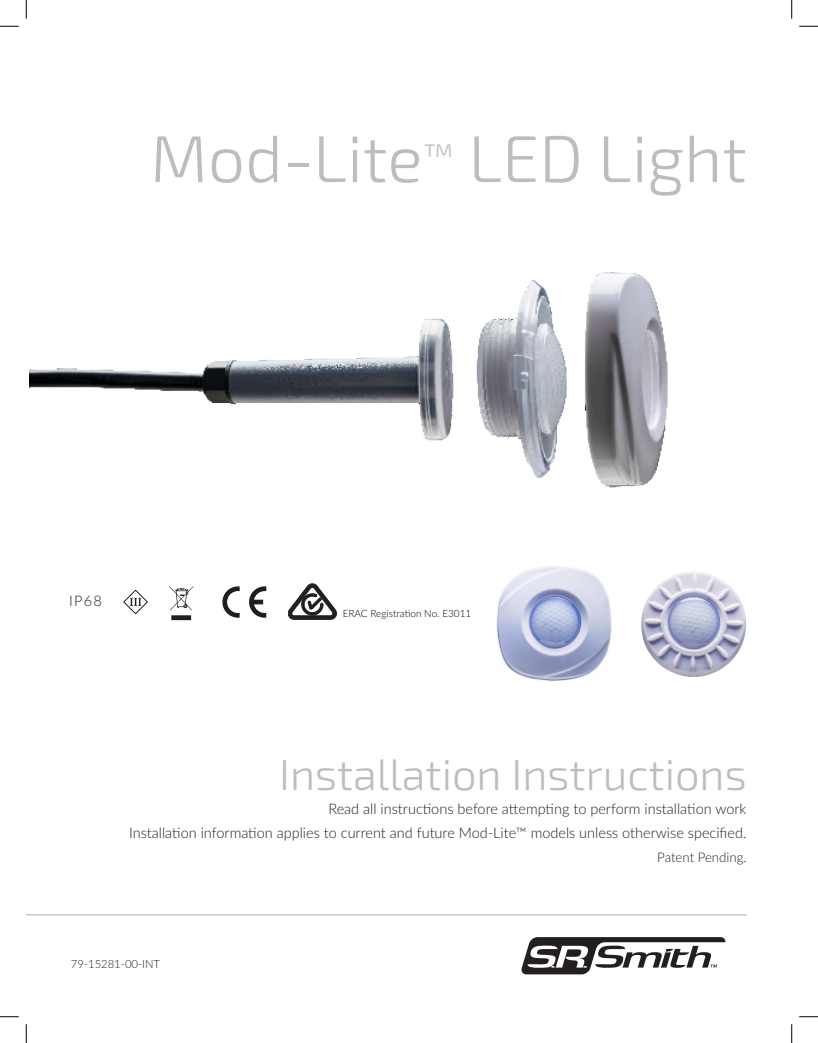
<style>
.page{position:relative;width:818px;height:1043px;background:#fff}
.page>*{position:absolute;margin:0;border:0;box-sizing:border-box;transform-origin:0 0}
.Big_Gray_Lighter{font:300 66.12px "Exo 2";color:#bcbdc0}
.Big_Gray_Lighter-2{font:300 43.5px "Exo 2";color:#bcbdc0}
.TOC_body_text{font:300 14.5px "Lato";color:#231f20}
.t1{font:300 13.25px "Lato";color:#231f20}
.sign-off_text{font:300 11.25px "Lato";color:#231f20}
.Page_Number{font:300 10px "Lato";color:#000}
</style>
<div class="page">
<hr style="left:26px;top:914px;width:720px;height:1px;background:#bcbdc0">
<svg style="left:521px;top:937px;width:204px;height:37px"></svg>
<svg style="left:222px;top:586px;width:18px;height:31px"></svg>
<svg style="left:249px;top:586px;width:17px;height:31px"></svg>
<svg style="left:169px;top:586px;width:24px;height:34px"></svg>
<svg style="left:123px;top:589px;width:25px;height:26px"></svg>
<svg style="left:288px;top:583px;width:48px;height:36px"></svg>
<img style="left:29px;top:272px;width:639px;height:216px">
<img style="left:497px;top:566px;width:115px;height:115px">
<img style="left:641px;top:571px;width:105px;height:106px">
<svg style="left:0;top:25px;width:19px;height:2px"></svg>
<svg style="left:799px;top:25px;width:19px;height:2px"></svg>
<svg style="left:0;top:1016px;width:19px;height:1px"></svg>
<svg style="left:799px;top:1016px;width:19px;height:1px"></svg>
<svg style="left:25px;top:0;width:2px;height:19px"></svg>
<svg style="left:25px;top:1024px;width:2px;height:18px"></svg>
<svg style="left:791px;top:0;width:1px;height:19px"></svg>
<svg style="left:791px;top:1024px;width:1px;height:18px"></svg>
<p class="Big_Gray_Lighter" style="left:150px;top:121px;width:598px">Mod-Lite<sup>™</sup> LED Light</p>
<p class="TOC_body_text" style="left:69px;top:590px;width:34px">IP68</p>
<p class="Page_Number" style="left:342px;top:607px;width:130px">ERAC Registration No. E3011</p>
<p class="Big_Gray_Lighter-2" style="left:279px;top:749px;width:469px">Installation Instructions</p>
<p class="TOC_body_text" style="left:328px;top:798px;width:419px">Read all instructions before attempting to perform installation work</p>
<p class="TOC_body_text" style="left:129px;top:822px;width:618px">Installation information applies to current and future Mod-Lite™ models unless otherwise specified.</p>
<p class="t1" style="left:657px;top:848px;width:91px">Patent Pending.</p>
<p class="sign-off_text" style="left:71px;top:956px;width:91px">79-15281-00-INT</p>
</div>
